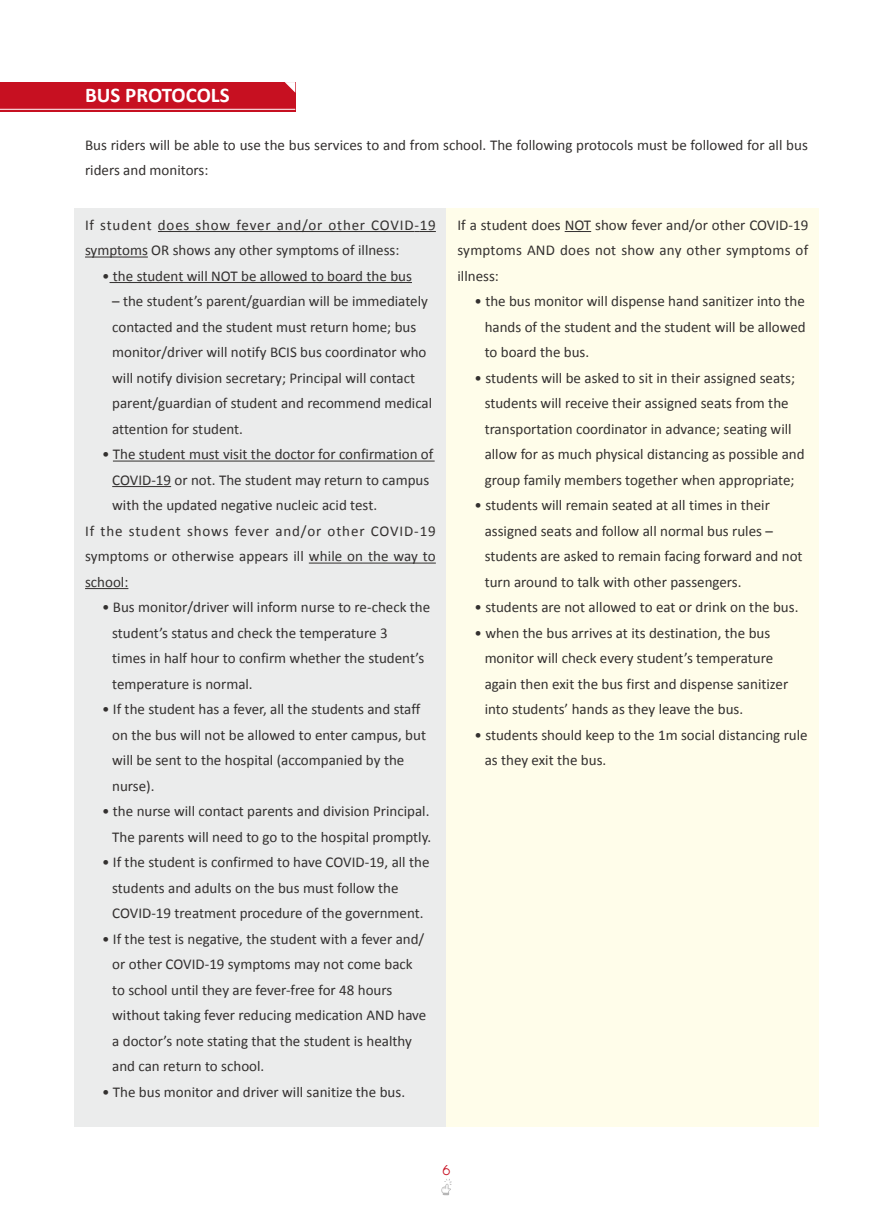
<style>
.page{position:relative;width:893px;height:1212px;background:#fff}
.page>*{position:absolute;margin:0;border:0;box-sizing:border-box;transform-origin:0 0}
.t1{font:700 21px "Calibri";color:#fff}
.t2{font:15px/25.5px "Calibri";color:#33302f}
.t3{font:15px "Calibri";letter-spacing:.06em;color:#33302f}
.t4{font:700 13.5px "Caviar Dreams";color:#c71021}
</style>
<div class="page">
<svg style="left:441px;top:1179px;width:11px;height:16px"></svg>
<div style="left:74px;top:209px;width:372px;height:918px;background:#ebecec"></div>
<div style="left:0;top:82px;width:295px;height:29px;background:#c71021"></div>
<svg style="left:285px;top:82px;width:10px;height:11px"></svg>
<hr style="left:0;top:109px;width:295px;height:1px;background:#fff">
<hr style="left:158px;top:231px;width:256px;height:1px;background:#33302f">
<svg style="left:414px;top:231px;width:22px;height:1px"></svg>
<hr style="left:85px;top:257px;width:63px;height:1px;background:#33302f">
<hr style="left:110px;top:282px;width:302px;height:1px;background:#33302f">
<hr style="left:113px;top:461px;width:322px;height:1px;background:#33302f">
<hr style="left:112px;top:486px;width:59px;height:1px;background:#33302f">
<hr style="left:309px;top:563px;width:127px;height:1px;background:#33302f">
<hr style="left:85px;top:588px;width:43px;height:1px;background:#33302f">
<div style="left:447px;top:208px;width:372px;height:918px;background:#fffdea"></div>
<svg style="left:565px;top:231px;width:26px;height:1px"></svg>
<h1 class="t1" style="left:85px;top:82px;width:146px">BUS PROTOCOLS</h1>
<p class="t2" style="left:85px;top:132px;width:724px">Bus riders will be able to use the bus services to and from school. The following protocols must be followed for all bus riders and monitors:</p>
<p class="t2" style="left:85px;top:212px;width:352px">If student does show fever and/or other COVID-19 symptoms OR shows any other symptoms of illness:</p>
<p class="t2" style="left:102px;top:263px;width:311px">• the student will NOT be allowed to board the bus</p>
<p class="t2" style="left:112px;top:289px;width:321px">– the student’s parent/guardian will be immediately contacted and the student must return home; bus monitor/driver will notify BCIS bus coordinator who will notify division secretary; Principal will contact parent/guardian of student and recommend medical attention for student.</p>
<p class="t2" style="left:102px;top:442px;width:333px">• The student must visit the doctor for confirmation of</p>
<p class="t2" style="left:112px;top:467px;width:319px">COVID-19 or not. The student may return to campus</p>
<p class="t2" style="left:112px;top:493px;width:266px">with the updated negative nucleic acid test.</p>
<p class="t3" style="left:85px;top:521px;width:352px">If the student shows fever and/or other COVID-19</p>
<p class="t2" style="left:85px;top:544px;width:352px">symptoms or otherwise appears ill while on the way to</p>
<p class="t2" style="left:85px;top:569px;width:45px">school:</p>
<p class="t2" style="left:112px;top:595px;width:320px;text-indent:-10px">• Bus monitor/driver will inform nurse to re-check the student’s status and check the temperature 3<br>times in half hour to confirm whether the student’s temperature is normal.</p>
<p class="t2" style="left:112px;top:697px;width:315px;text-indent:-10px">• If the student has a fever, all the students and staff on the bus will not be allowed to enter campus, but will be sent to the hospital (accompanied by the nurse).</p>
<p class="t2" style="left:102px;top:799px;width:331px;text-align:right">• the nurse will contact parents and division Principal.<br>The parents will need to go to the hospital promptly.</p>
<p class="t2" style="left:112px;top:850px;width:319px;text-indent:-10px">• If the student is confirmed to have COVID-19, all the students and adults on the bus must follow the<br>COVID-19 treatment procedure of the government.</p>
<p class="t2" style="left:112px;top:926px;width:316px;text-indent:-10px">• If the test is negative, the student with a fever and/ or other COVID-19 symptoms may not come back to school until they are fever-free for 48 hours without taking fever reducing medication AND have a doctor’s note stating that the student is healthy and can return to school.</p>
<p class="t2" style="left:102px;top:1079px;width:305px">• The bus monitor and driver will sanitize the bus.</p>
<p class="t2" style="left:457px;top:212px;width:352px;text-align:justify">If a student does NOT show fever and/or other COVID-19 symptoms AND does not show any other symptoms of illness:</p>
<p class="t2" style="left:485px;top:289px;width:323px;text-align:justify;text-indent:-10px">• the bus monitor will dispense hand sanitizer into the hands of the student and the student will be allowed to board the bus.</p>
<p class="t2" style="left:485px;top:365px;width:321px;text-indent:-10px">• students will be asked to sit in their assigned seats; students will receive their assigned seats from the transportation coordinator in advance; seating will allow for as much physical distancing as possible and group family members together when appropriate;</p>
<p class="t2" style="left:485px;top:493px;width:319px;text-indent:-10px">• students will remain seated at all times in their assigned seats and follow all normal bus rules – students are asked to remain facing forward and not turn around to talk with other passengers.</p>
<p class="t2" style="left:474px;top:595px;width:325px">• students are not allowed to eat or drink on the bus.</p>
<p class="t2" style="left:485px;top:620px;width:305px;text-indent:-10px">• when the bus arrives at its destination, the bus monitor will check every student’s temperature again then exit the bus first and dispense sanitizer into students’ hands as they leave the bus.</p>
<p class="t2" style="left:485px;top:722px;width:324px;text-indent:-10px">• students should keep to the 1m social distancing rule as they exit the bus.</p>
<p class="t4" style="left:442px;top:1162px;width:9px">6</p>
</div>
